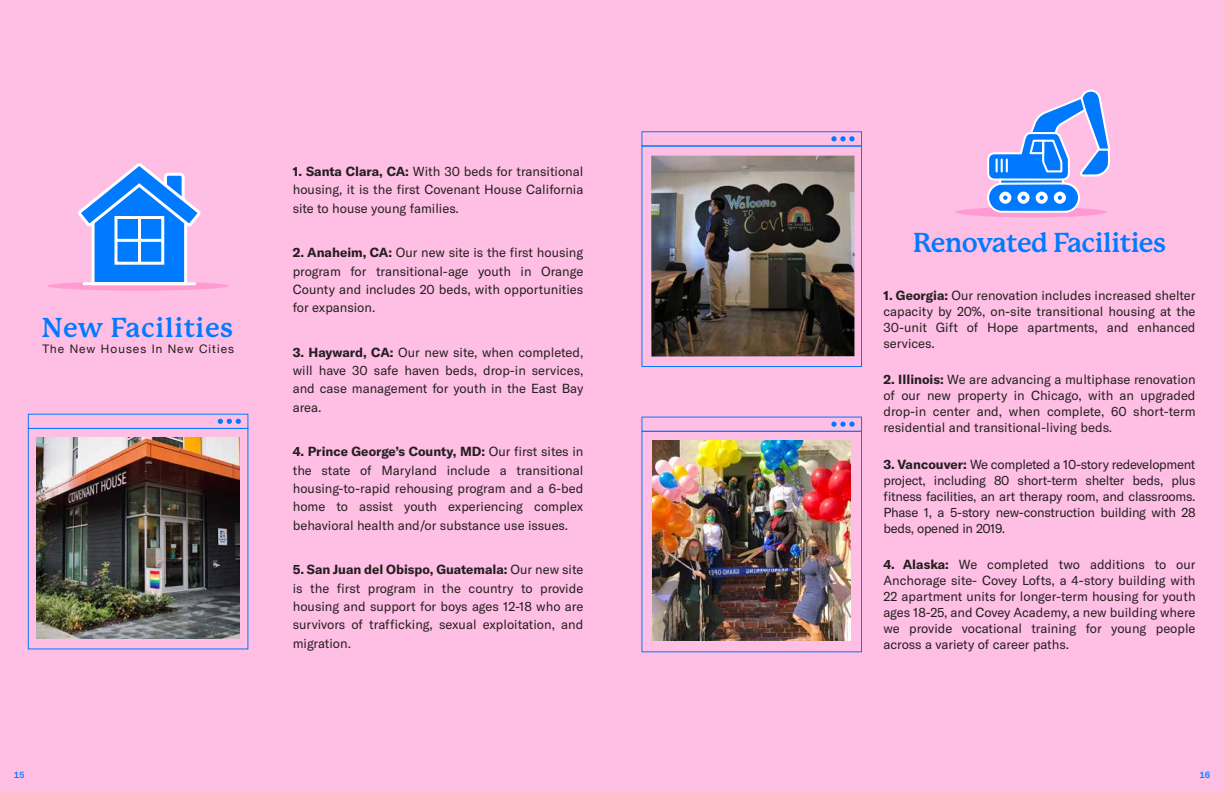
<style>
.page{position:relative;width:1224px;height:792px;background:#fff}
.page>*{position:absolute;margin:0;border:0;box-sizing:border-box;transform-origin:0 0}
.t1{font:700 26.8px "P22 Mackinac Pro";letter-spacing:-.02em;color:#007aff}
.t2{font:700 26.8px "P22 Mackinac Pro";letter-spacing:.02em;color:#007aff}
.t3{font:13px/18.4px "GT America";color:#241f20;text-align:justify}
.t4{font:11.8px "Helvetica Neue";letter-spacing:.09em;color:#241f20}
.t5{font:500 9px "GT America Mono";color:#0079ff}
.s1{font-weight:700}
</style>
<div class="page">
<div style="left:0;top:0;width:612px;height:792px;background:#ffbfe5"></div>
<svg style="left:47px;top:281px;width:182px;height:10px"></svg>
<svg style="left:75px;top:163px;width:128px;height:124px"></svg>
<div style="left:116px;top:217px;width:47px;height:46px;background:#007aff"></div>
<div style="left:114px;top:216px;width:50px;height:49px;border:3px solid #fff"></div>
<hr style="left:138px;top:217px;width:3px;height:46px;background:#fff">
<hr style="left:116px;top:239px;width:47px;height:3px;background:#fff">
<hr style="left:84px;top:282px;width:111px;height:3px;background:#fff">
<img style="left:36px;top:437px;width:203px;height:201px">
<div style="left:28px;top:428px;width:220px;height:221px;border:1px solid #0079ff"></div>
<svg style="left:218px;top:419px;width:23px;height:5px"></svg>
<div style="left:612px;top:0;width:612px;height:792px;background:#ffbfe5"></div>
<div style="left:955px;top:207px;width:152px;height:10px;background:#ff9bd2;border-radius:50%"></div>
<img style="left:652px;top:440px;width:199px;height:201px">
<div style="left:642px;top:431px;width:220px;height:221px;border:1px solid #0079ff"></div>
<svg style="left:831px;top:422px;width:24px;height:5px"></svg>
<img style="left:651px;top:156px;width:204px;height:201px">
<div style="left:642px;top:146px;width:220px;height:221px;border:1px solid #0079ff"></div>
<svg style="left:831px;top:136px;width:24px;height:5px"></svg>
<svg style="left:987px;top:89px;width:124px;height:125px"></svg>
<h1 class="t2" style="left:42px;top:313px;width:193px">New Facilities</h1>
<p class="t4" style="left:42px;top:340px;width:193px">The New Houses In New Cities</p>
<p class="t5" style="left:14px;top:769px;width:12px">15</p>
<p class="t3" style="left:293px;top:162px;width:292px"><span class="s1">1. Santa Clara, CA:</span> With 30 beds for transitional housing, it is the first Covenant House California site to house young families.</p>
<p class="t3" style="left:293px;top:243px;width:292px"><span class="s1">2. Anaheim, CA:</span> Our new site is the first housing program for transitional-age youth in Orange County and includes 20 beds, with opportunities for expansion.</p>
<p class="t3" style="left:293px;top:343px;width:292px"><span class="s1">3. Hayward, CA:</span> Our new site, when completed, will have 30 safe haven beds, drop-in services, and case management for youth in the East Bay area.</p>
<p class="t3" style="left:293px;top:442px;width:292px"><span class="s1">4. Prince George’s County, MD:</span> Our first sites in the state of Maryland include a transitional housing-to-rapid rehousing program and a 6-bed home to assist youth experiencing complex behavioral health and/or substance use issues.</p>
<p class="t3" style="left:293px;top:560px;width:292px"><span class="s1">5. San Juan del Obispo, Guatemala:</span> Our new site is the first program in the country to provide housing and support for boys ages 12-18 who are survivors of trafficking, sexual exploitation, and migration.</p>
<h1 class="t1" style="left:913px;top:227px;width:255px">Renovated Facilities</h1>
<p class="t3" style="left:883px;top:287px;width:314px;line-height:16px"><span class="s1">1. Georgia:</span> Our renovation includes increased shelter capacity by 20%, on-site transitional housing at the 30-unit Gift of Hope apartments, and enhanced services.</p>
<p class="t3" style="left:883px;top:372px;width:314px;line-height:16px"><span class="s1">2. Illinois:</span> We are advancing a multiphase renovation of our new property in Chicago, with an upgraded drop-in center and, when complete, 60 short-term residential and transitional-living beds.</p>
<p class="t3" style="left:883px;top:456px;width:314px;line-height:16px"><span class="s1">3. Vancouver:</span> We completed a 10-story redevelopment project, including 80 short-term shelter beds, plus fitness facilities, an art therapy room, and classrooms.<br>Phase 1, a 5-story new-construction building with 28 beds, opened in 2019.</p>
<p class="t3" style="left:883px;top:557px;width:314px;line-height:16px"><span class="s1">4. Alaska:</span> We completed two additions to our Anchorage site- Covey Lofts, a 4-story building with 22 apartment units for longer-term housing for youth ages 18-25, and Covey Academy, a new building where we provide vocational training for young people across a variety of career paths.</p>
<p class="t5" style="left:1199px;top:769px;width:12px">16</p>
</div>
